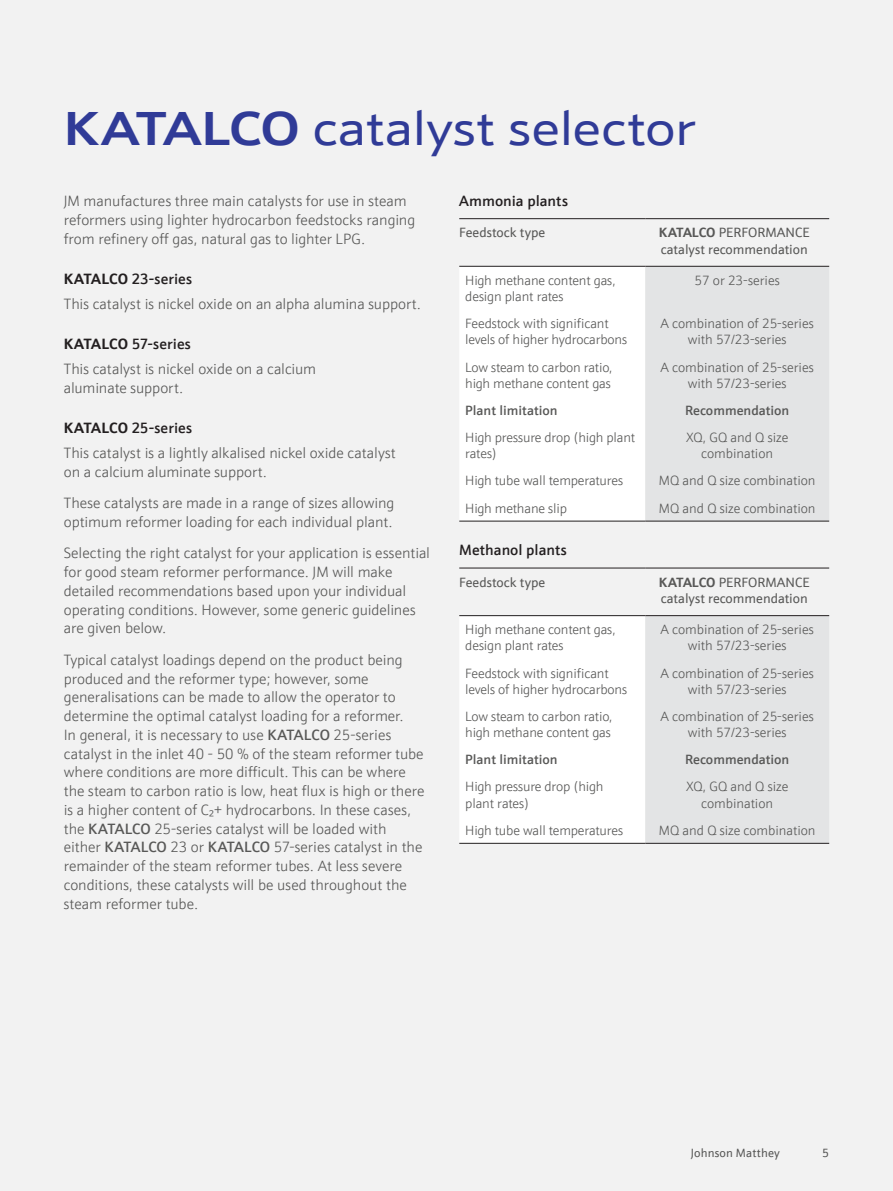
<style>
.page{position:relative;width:893px;height:1191px;background:#f2f2f2}
.page>*{position:absolute;margin:0;border:0;box-sizing:border-box;transform-origin:0 0}
.t1{font:48px "JM Sans Extended";letter-spacing:-.015em;color:#303b97}
.t2{font:300 15px/18.8px "JM Sans";letter-spacing:-.005em;color:#585857}
.t3{font:500 15px "JM Sans";color:#231f20}
.t4{font:300 13.5px/16.2px "JM Sans";letter-spacing:-.01em;color:#585857}
.t5{font:13.5px/16.2px "JM Sans";color:#585857}
.t6{font:500 13.5px "JM Sans";color:#585857}
.t7{font:12px "JM Sans";letter-spacing:.01em;color:#585857}
.s1{font-weight:700}
.s2{font-weight:500}
</style>
<div class="page">
<div style="left:459px;top:267px;width:186px;height:254px;background:#fff"></div>
<div style="left:645px;top:267px;width:184px;height:254px;background:#e3e4e5"></div>
<hr style="left:459px;top:218px;width:186px;height:1px;background:#231f20">
<hr style="left:645px;top:218px;width:184px;height:1px;background:#231f20">
<hr style="left:459px;top:266px;width:186px;height:1px;background:#231f20">
<hr style="left:645px;top:266px;width:184px;height:1px;background:#231f20">
<hr style="left:459px;top:521px;width:186px;height:1px;background:#231f20">
<hr style="left:645px;top:521px;width:184px;height:1px;background:#231f20">
<svg style="left:459px;top:616px;width:370px;height:227px"></svg>
<hr style="left:459px;top:568px;width:186px;height:1px;background:#231f20">
<hr style="left:645px;top:568px;width:184px;height:1px;background:#231f20">
<hr style="left:459px;top:615px;width:186px;height:1px;background:#231f20">
<hr style="left:645px;top:615px;width:184px;height:1px;background:#231f20">
<hr style="left:459px;top:843px;width:186px;height:1px;background:#231f20">
<hr style="left:645px;top:843px;width:184px;height:1px;background:#231f20">
<p class="t1" style="left:64px;top:100px;width:633px"><span class="s1">KATALCO</span> catalyst selector</p>
<p class="t2" style="left:64px;top:191px;width:353px">JM manufactures three main catalysts for use in steam reformers using lighter hydrocarbon feedstocks ranging from refinery off gas, natural gas to lighter LPG.</p>
<p class="t3" style="left:64px;top:269px;width:130px"><span class="s1">KATALCO</span> 23-series</p>
<p class="t2" style="left:64px;top:294px;width:359px">This catalyst is nickel oxide on an alpha alumina support.</p>
<p class="t3" style="left:64px;top:334px;width:129px"><span class="s1">KATALCO</span> 57-series</p>
<p class="t2" style="left:64px;top:359px;width:254px">This catalyst is nickel oxide on a calcium aluminate support.</p>
<p class="t3" style="left:64px;top:418px;width:130px"><span class="s1">KATALCO</span> 25-series</p>
<p class="t2" style="left:64px;top:443px;width:334px">This catalyst is a lightly alkalised nickel oxide catalyst on a calcium aluminate support.</p>
<p class="t2" style="left:64px;top:493px;width:332px">These catalysts are made in a range of sizes allowing optimum reformer loading for each individual plant.</p>
<p class="t2" style="left:64px;top:544px;width:368px">Selecting the right catalyst for your application is essential for good steam reformer performance. JM will make detailed recommendations based upon your individual operating conditions. However, some generic guidelines are given below.</p>
<p class="t2" style="left:64px;top:650px;width:362px">Typical catalyst loadings depend on the product being produced and the reformer type; however, some generalisations can be made to allow the operator to determine the optimal catalyst loading for a reformer.<br>In general, it is necessary to use <span class="s2">KATALCO</span> 25-series catalyst in the inlet 40 - 50 % of the steam reformer tube where conditions are more difficult. This can be where the steam to carbon ratio is low, heat flux is high or there is a higher content of C₂+ hydrocarbons. In these cases, the <span class="s2">KATALCO</span> 25-series catalyst will be loaded with either <span class="s2">KATALCO</span> 23 or <span class="s2">KATALCO</span> 57-series catalyst in the remainder of the steam reformer tubes. At less severe conditions, these catalysts will be used throughout the steam reformer tube.</p>
<p class="t3" style="left:459px;top:191px;width:110px">Ammonia plants</p>
<p class="t5" style="left:459px;top:224px;width:87px">Feedstock type</p>
<p class="t5" style="left:659px;top:224px;width:152px"><span class="s1">KATALCO</span> PERFORMANCE catalyst recommendation</p>
<p class="t4" style="left:465px;top:272px;width:152px">High methane content gas, design plant rates</p>
<p class="t4" style="left:695px;top:272px;width:87px">57 or 23-series</p>
<p class="t4" style="left:465px;top:315px;width:163px">Feedstock with significant levels of higher hydrocarbons</p>
<p class="t4" style="left:660px;top:315px;width:155px;text-align:center">A combination of 25-series with 57/23-series</p>
<p class="t4" style="left:465px;top:359px;width:149px">Low steam to carbon ratio, high methane content gas</p>
<p class="t4" style="left:660px;top:359px;width:155px;text-align:center">A combination of 25-series with 57/23-series</p>
<p class="t6" style="left:465px;top:402px;width:94px">Plant limitation</p>
<p class="t6" style="left:685px;top:402px;width:106px">Recommendation</p>
<p class="t4" style="left:465px;top:429px;width:172px">High pressure drop (high plant rates)</p>
<p class="t4" style="left:686px;top:429px;width:104px;text-align:center">XQ, GQ and Q size combination</p>
<p class="t4" style="left:465px;top:472px;width:159px">High tube wall temperatures</p>
<p class="t4" style="left:659px;top:472px;width:158px">MQ and Q size combination</p>
<p class="t4" style="left:465px;top:500px;width:103px">High methane slip</p>
<p class="t4" style="left:659px;top:500px;width:158px">MQ and Q size combination</p>
<p class="t3" style="left:459px;top:540px;width:109px">Methanol plants</p>
<p class="t5" style="left:459px;top:573px;width:87px">Feedstock type</p>
<p class="t5" style="left:659px;top:573px;width:152px"><span class="s1">KATALCO</span> PERFORMANCE catalyst recommendation</p>
<p class="t4" style="left:465px;top:621px;width:152px">High methane content gas, design plant rates</p>
<p class="t4" style="left:660px;top:621px;width:155px;text-align:center">A combination of 25-series with 57/23-series</p>
<p class="t4" style="left:465px;top:665px;width:163px">Feedstock with significant levels of higher hydrocarbons</p>
<p class="t4" style="left:660px;top:665px;width:155px;text-align:center">A combination of 25-series with 57/23-series</p>
<p class="t4" style="left:465px;top:708px;width:149px">Low steam to carbon ratio, high methane content gas</p>
<p class="t4" style="left:660px;top:708px;width:155px;text-align:center">A combination of 25-series with 57/23-series</p>
<p class="t6" style="left:465px;top:751px;width:94px">Plant limitation</p>
<p class="t6" style="left:685px;top:751px;width:106px">Recommendation</p>
<p class="t4" style="left:465px;top:778px;width:140px">High pressure drop (high plant rates)</p>
<p class="t4" style="left:686px;top:778px;width:104px;text-align:center">XQ, GQ and Q size combination</p>
<p class="t4" style="left:465px;top:822px;width:159px">High tube wall temperatures</p>
<p class="t4" style="left:659px;top:822px;width:158px">MQ and Q size combination</p>
<p class="t7" style="left:691px;top:1145px;width:90px">Johnson Matthey</p>
<p class="t7" style="left:822px;top:1145px;width:8px">5</p>
</div>
